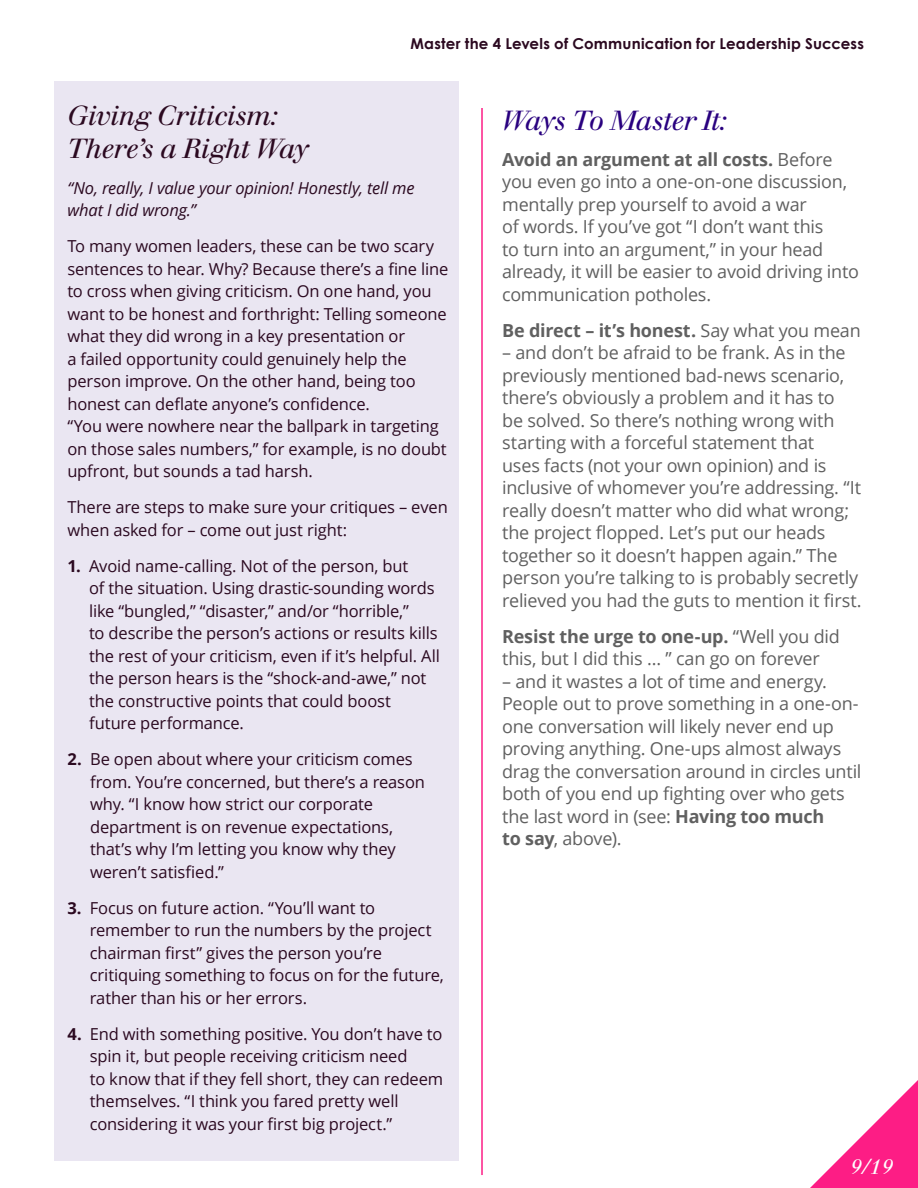
<style>
.page{position:relative;width:918px;height:1188px;background:#fff}
.page>*{position:absolute;margin:0;border:0;box-sizing:border-box;transform-origin:0 0}
.Paragraph_Style_1{font:italic 27px/33px "Justus";letter-spacing:-.01em;color:#2b0920}
.t1{font:italic 27px "Justus";letter-spacing:-.025em;color:#29007f}
.t2{font:italic 21px "Justus";color:#fff}
.t3{font:18px/22.5px "Open Sans";letter-spacing:-.015em;color:#606060}
.t4{font:700 18px "Open Sans";letter-spacing:-.015em;color:#606060}
.Paragraph_Style_1-2{font:16.5px/22.5px "Open Sans";letter-spacing:-.01em;color:#2b0920}
.Paragraph_Style_1-3{font:italic 16.5px/22.5px "Open Sans";letter-spacing:-.01em;color:#2b0920}
.t5{font:700 15px "Century Gothic";letter-spacing:.015em;color:#2b0920}
.s1{font-weight:700}
.s2{font-weight:400}
</style>
<div class="page">
<svg style="left:810px;top:1080px;width:108px;height:108px"></svg>
<div style="left:54px;top:81px;width:405px;height:1080px;background:#eae6f2"></div>
<hr style="left:481px;top:108px;width:2px;height:1067px;background:#fd1d85">
<p class="t5" style="left:411px;top:34px;width:455px">Master the 4 Levels of Communication for Leadership Success</p>
<p class="Paragraph_Style_1" style="left:67px;top:99px;width:243px">Giving Criticism:<br>There’s a Right Way</p>
<p class="Paragraph_Style_1-3" style="left:67px;top:176px;width:349px">“No, really, I value your opinion! Honestly, tell me what I did wrong.”</p>
<p class="Paragraph_Style_1-2" style="left:67px;top:235px;width:382px">To many women leaders, these can be two scary sentences to hear. Why? Because there’s a fine line to cross when giving criticism. On one hand, you want to be honest and forthright: Telling someone what they did wrong in a key presentation or<br>a failed opportunity could genuinely help the person improve. On the other hand, being too honest can deflate anyone’s confidence.<br>“You were nowhere near the ballpark in targeting on those sales numbers,” for example, is no doubt upfront, but sounds a tad harsh.</p>
<p class="Paragraph_Style_1-2" style="left:67px;top:496px;width:382px">There are steps to make sure your critiques – even when asked for – come out just right:</p>
<p class="Paragraph_Style_1-2" style="left:89px;top:554px;width:352px;text-indent:-22px"><span class="s1">1.</span> Avoid name-calling. Not of the person, but<br>of the situation. Using drastic-sounding words like “bungled,” “disaster,” and/or “horrible,”<br>to describe the person’s actions or results kills the rest of your criticism, even if it’s helpful. All the person hears is the “shock-and-awe,” not the constructive points that could boost future performance.</p>
<p class="Paragraph_Style_1-2" style="left:90px;top:748px;width:336px;text-indent:-23px"><span class="s1">2.</span> Be open about where your criticism comes from. You’re concerned, but there’s a reason why. “I know how strict our corporate department is on revenue expectations, that’s why I’m letting you know why they weren’t satisfied.”</p>
<p class="Paragraph_Style_1-2" style="left:90px;top:896px;width:356px;text-indent:-22px"><span class="s1">3.</span> Focus on future action. “You’ll want to remember to run the numbers by the project chairman first” gives the person you’re critiquing something to focus on for the future, rather than his or her errors.</p>
<p class="Paragraph_Style_1-2" style="left:90px;top:1022px;width:355px;text-indent:-22px"><span class="s1">4.</span> End with something positive. You don’t have to spin it, but people receiving criticism need<br>to know that if they fell short, they can redeem themselves. “I think you fared pretty well considering it was your first big project.”</p>
<h1 class="t1" style="left:502px;top:104px;width:226px">Ways To Master It:</h1>
<p class="t3" style="left:502px;top:147px;width:358px"><span class="s1">Avoid an argument at all costs.</span> Before you even go into a one-on-one discussion, mentally prep yourself to avoid a war<br>of words. If you’ve got “I don’t want this<br>to turn into an argument,” in your head already, it will be easier to avoid driving into communication potholes.</p>
<p class="t4" style="left:502px;top:317px;width:360px">Be direct – it’s honest. <span class="s2">Say what you mean</span></p>
<p class="t3" style="left:502px;top:341px;width:361px">– and don’t be afraid to be frank. As in the previously mentioned bad-news scenario, there’s obviously a problem and it has to<br>be solved. So there’s nothing wrong with starting with a forceful statement that<br>uses facts (not your own opinion) and is inclusive of whomever you’re addressing. “It really doesn’t matter who did what wrong; the project flopped. Let’s put our heads together so it doesn’t happen again.” The person you’re talking to is probably secretly relieved you had the guts to mention it first.</p>
<p class="t3" style="left:502px;top:624px;width:339px"><span class="s1">Resist the urge to one-up.</span> “Well you did this, but I did this … ” can go on forever</p>
<p class="t3" style="left:502px;top:669px;width:361px">– and it wastes a lot of time and energy.<br>People out to prove something in a one-on&shy;one conversation will likely never end up proving anything. One-ups almost always drag the conversation around in circles until both of you end up fighting over who gets the last word in (see: <span class="s1">Having too much<br>to say</span>, above).</p>
<p class="t2" style="left:851px;top:1154px;width:44px">9/19</p>
</div>
